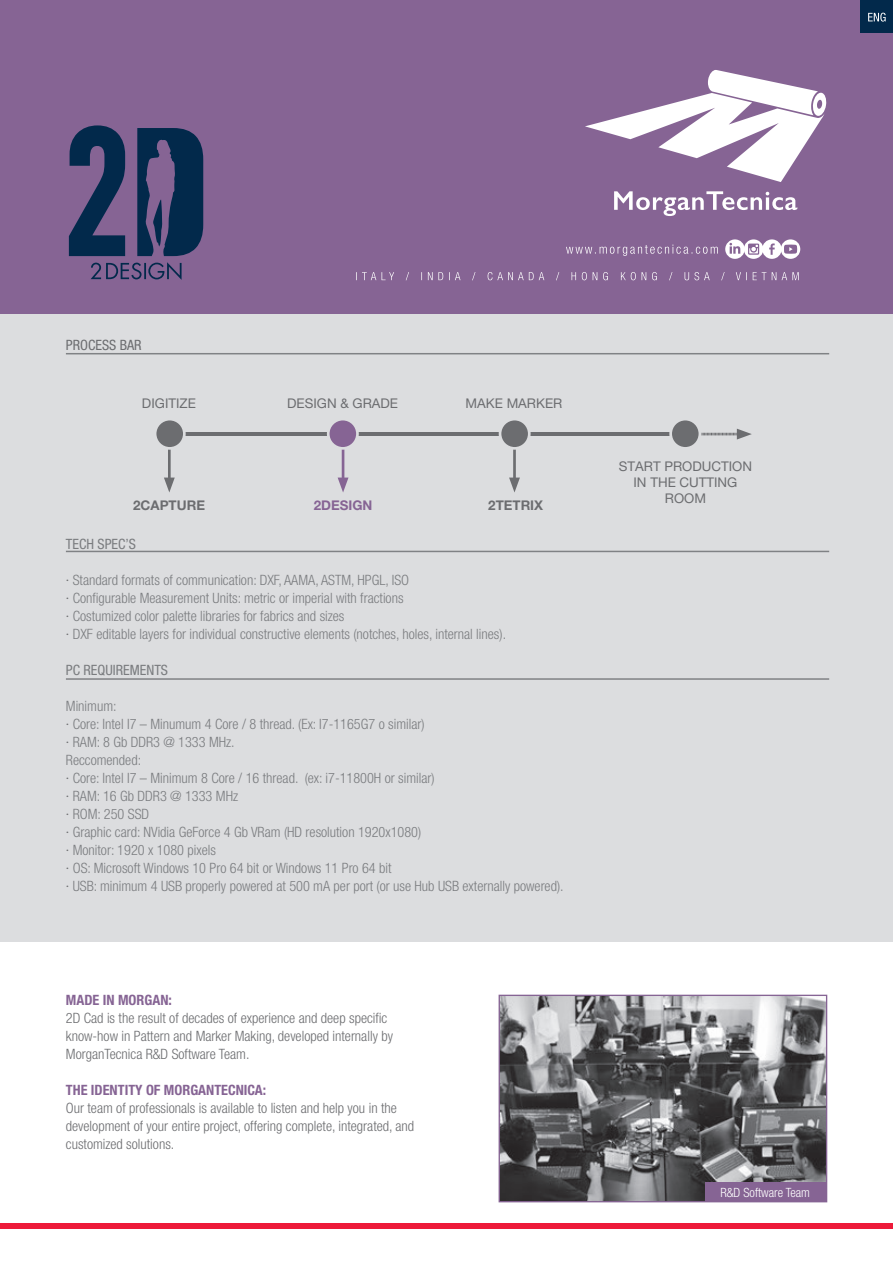
<style>
.page{position:relative;width:893px;height:1263px;background:#fff}
.page>*{position:absolute;margin:0;border:0;box-sizing:border-box;transform-origin:0 0}
.t1{font:300 condensed 14.25px/18px "Helvetica Neue LT Pro";color:#7a7c7f}
.t2{font:300 condensed 14.25px/18px "Helvetica Neue LT Pro";color:#6c6d70}
.t3{font:700 condensed 14.25px "Helvetica Neue LT Pro";color:#866494}
.t4{font:condensed 14.25px "Helvetica Neue LT Pro";color:#7a7c7f}
.t5{font:condensed 14.25px "Helvetica Neue LT Pro";color:#6c6d70}
.t6{font:13.35px/15.8px "Helvetica Neue LT Pro";color:#6c6d70;text-align:center}
.t7{font:700 13.35px "Helvetica Neue LT Pro";color:#6c6d70}
.t8{font:700 13.35px "Helvetica Neue LT Pro";color:#866494}
.t9{font:300 condensed 12.75px "Helvetica Neue LT Pro";color:#fff}
.s1{color:#6c6d70}
</style>
<div class="page">
<div style="left:0;top:0;width:893px;height:315px;background:#866494"></div>
<div style="left:0;top:315px;width:893px;height:627px;background:#dcdddf"></div>
<div style="left:861px;top:0;width:32px;height:33px;background:#02294b"></div>
<svg style="left:868px;top:13px;width:18px;height:9px"></svg>
<svg style="left:566px;top:244px;width:152px;height:12px"></svg>
<svg style="left:356px;top:272px;width:443px;height:8px"></svg>
<div style="left:0;top:1223px;width:893px;height:6px;background:#ed1a3a"></div>
<svg style="left:614px;top:191px;width:183px;height:25px"></svg>
<svg style="left:585px;top:70px;width:242px;height:112px"></svg>
<svg style="left:725px;top:239px;width:75px;height:20px"></svg>
<svg style="left:69px;top:125px;width:56px;height:131px"></svg>
<svg style="left:137px;top:128px;width:66px;height:128px"></svg>
<svg style="left:91px;top:262px;width:91px;height:18px"></svg>
<img style="left:501px;top:997px;width:324px;height:203px">
<div style="left:499px;top:995px;width:328px;height:207px;border:1px solid #866494"></div>
<div style="left:705px;top:1182px;width:121px;height:19px;background:#866494"></div>
<svg style="left:702px;top:429px;width:50px;height:10px"></svg>
<hr style="left:172px;top:432px;width:515px;height:3px;background:#6c6d70">
<hr style="left:342px;top:448px;width:2px;height:35px;background:#866494">
<svg style="left:338px;top:478px;width:10px;height:14px"></svg>
<div style="left:671px;top:419px;width:29px;height:29px;background:#6c6d70;border-radius:50%"></div>
<div style="left:669px;top:418px;width:32px;height:32px;border:3px solid #dcdddf;border-radius:50%"></div>
<hr style="left:168px;top:428px;width:3px;height:55px;background:#6c6d70">
<svg style="left:164px;top:478px;width:11px;height:14px"></svg>
<div style="left:155px;top:419px;width:29px;height:29px;background:#6c6d70;border-radius:50%"></div>
<div style="left:154px;top:418px;width:32px;height:32px;border:3px solid #dcdddf;border-radius:50%"></div>
<div style="left:328px;top:419px;width:29px;height:29px;background:#866494;border-radius:50%"></div>
<div style="left:327px;top:418px;width:32px;height:32px;border:3px solid #dcdddf;border-radius:50%"></div>
<hr style="left:513px;top:448px;width:3px;height:35px;background:#6c6d70">
<svg style="left:509px;top:478px;width:11px;height:14px"></svg>
<div style="left:500px;top:419px;width:29px;height:29px;background:#6c6d70;border-radius:50%"></div>
<div style="left:499px;top:418px;width:32px;height:32px;border:3px solid #dcdddf;border-radius:50%"></div>
<hr style="left:66px;top:551px;width:763px;height:1px;background:#808285">
<hr style="left:66px;top:678px;width:763px;height:2px;background:#808285">
<hr style="left:66px;top:353px;width:763px;height:1px;background:#808285">
<p class="t5" style="left:66px;top:337px;width:77px">PROCESS BAR</p>
<p class="t6" style="left:142px;top:395px;width:55px">DIGITIZE</p>
<p class="t7" style="left:133px;top:497px;width:73px">2CAPTURE</p>
<p class="t6" style="left:287px;top:395px;width:112px">DESIGN &amp; GRADE</p>
<p class="t8" style="left:314px;top:497px;width:60px">2DESIGN</p>
<p class="t6" style="left:466px;top:395px;width:98px">MAKE MARKER</p>
<p class="t7" style="left:488px;top:497px;width:56px">2TETRIX</p>
<p class="t4" style="left:66px;top:535px;width:72px">TECH SPEC’S</p>
<p class="t1" style="left:66px;top:570px;width:442px"><span class="s1">·</span> Standard formats of communication: DXF, AAMA, ASTM, HPGL, ISO<br><span class="s1">·</span> Configurable Measurement Units: metric or imperial with fractions<br><span class="s1">·</span> Costumized color palette libraries for fabrics and sizes<br><span class="s1">·</span> DXF editable layers for individual constructive elements (notches, holes, internal lines).</p>
<p class="t4" style="left:66px;top:661px;width:104px">PC REQUIREMENTS</p>
<p class="t1" style="left:66px;top:696px;width:499px">Minimum:<br><span class="s1">·</span> Core: Intel I7 – Minumum 4 Core / 8 thread. (Ex: I7-1165G7 o similar)<br><span class="s1">·</span> RAM: 8 Gb DDR3 @ 1333 MHz.<br>Reccomended:<br><span class="s1">·</span> Core: Intel I7 – Minimum 8 Core / 16 thread. (ex: i7-11800H or similar)<br><span class="s1">·</span> RAM: 16 Gb DDR3 @ 1333 MHz<br><span class="s1">·</span> ROM: 250 SSD<br><span class="s1">·</span> Graphic card: NVidia GeForce 4 Gb VRam (HD resolution 1920x1080)<br><span class="s1">·</span> Monitor: 1920 x 1080 pixels<br><span class="s1">·</span> OS: Microsoft Windows 10 Pro 64 bit or Windows 11 Pro 64 bit<br><span class="s1">·</span> USB: minimum 4 USB properly powered at 500 mA per port (or use Hub USB externally powered).</p>
<p class="t3" style="left:66px;top:991px;width:108px">MADE IN MORGAN:</p>
<p class="t2" style="left:66px;top:1009px;width:329px">2D Cad is the result of decades of experience and deep specific know-how in Pattern and Marker Making, developed internally by<br>MorganTecnica R&amp;D Software Team.</p>
<p class="t3" style="left:66px;top:1081px;width:202px">THE IDENTITY OF MORGANTECNICA:</p>
<p class="t2" style="left:66px;top:1099px;width:350px">Our team of professionals is available to listen and help you in the development of your entire project, offering complete, integrated, and customized solutions.</p>
<p class="t6" style="left:619px;top:459px;width:135px">START PRODUCTION<br>IN THE CUTTING<br>ROOM</p>
<p class="t9" style="left:720px;top:1185px;width:91px">R&amp;D Software Team</p>
</div>
